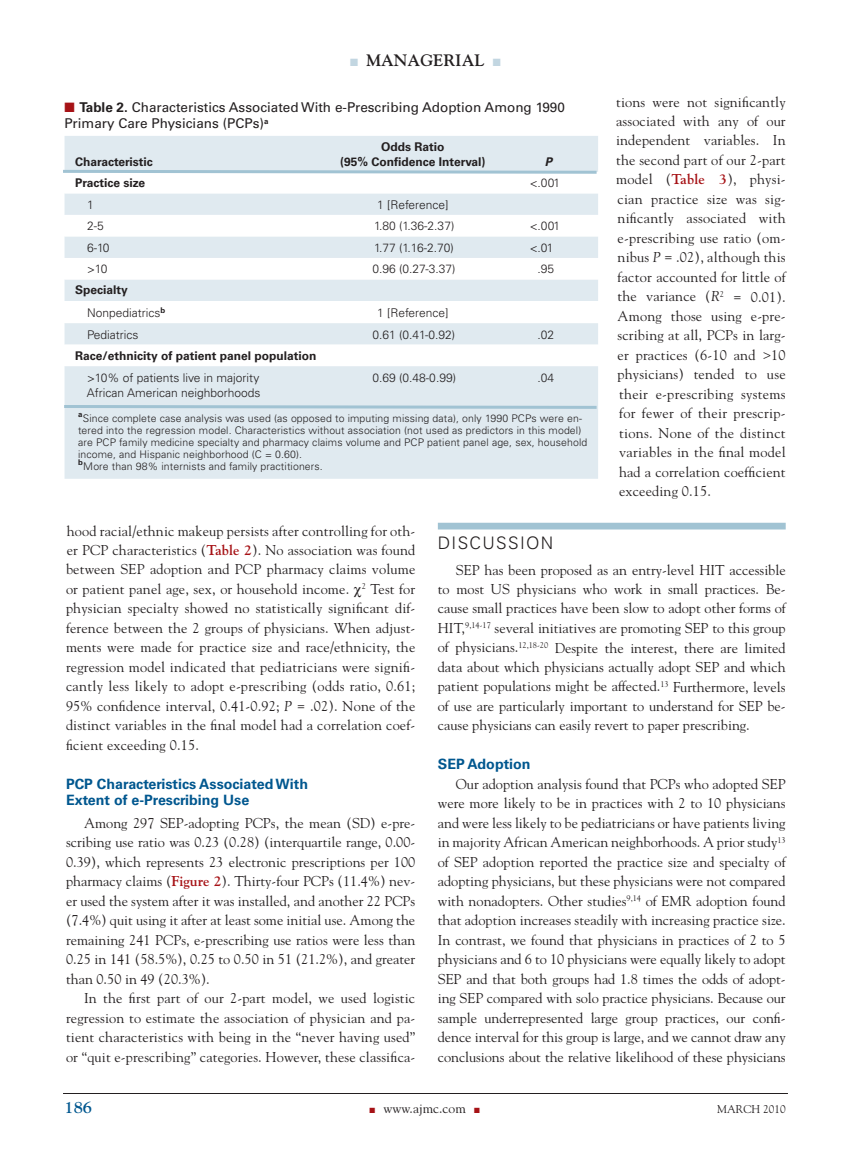
<style>
.page{position:relative;width:851px;height:1161px;background:#fff}
.page>*{position:absolute;margin:0;border:0;box-sizing:border-box;transform-origin:0 0}
.t1{font:300 17.25px "Univers";letter-spacing:.075em;color:#231f20}
.t2{font:700 16.5px "Goudy";color:#231f20}
.t3{font:700 16.5px "Goudy";color:#00578f}
.t4{font:14.25px/19.5px "Goudy";letter-spacing:.005em;color:#231f20;text-align:justify}
.t5{font:700 14.25px/16.5px "Univers";color:#00578f}
.t6{font:13.5px/16.5px "Univers";color:#231f20}
.t7{font:13.5px "Goudy";color:#231f20}
.t8{font:300 12px/22.6px "Univers";color:#231f20}
.t9{font:700 12px/15px "Univers";color:#231f20;text-align:center}
.t10{font:italic 700 12px "Univers";color:#231f20}
.t11{font:11.25px "Goudy";color:#231f20}
.t12{font:300 10.5px/12px "Univers";letter-spacing:.01em;color:#231f20}
.s1{color:#c2d6e1}
.s2{color:#a61216}
.s3{font-weight:700}
.s4{font-weight:700;color:#a61216}
.s5{font-style:italic}
</style>
<div class="page">
<hr style="left:63px;top:1093px;width:725px;height:1px;background:#231f20">
<div style="left:438px;top:523px;width:347px;height:7px;background:#a1c3d3"></div>
<div style="left:65px;top:136px;width:533px;height:343px;background:#e0eaf0"></div>
<svg style="left:65px;top:175px;width:533px;height:191px"></svg>
<svg style="left:64px;top:403px;width:534px;height:7px;background:#c4d9e3"></svg>
<svg style="left:63px;top:168px;width:535px;height:7px"></svg>
<p class="t2" style="left:350px;top:51px;width:152px"><span class="s1">■</span> managerial <span class="s1">■</span></p>
<p class="t6" style="left:64px;top:99px;width:502px"><span class="s2">■</span> <span class="s3">Table 2.</span> Characteristics Associated With e-Prescribing Adoption Among 1990<br>Primary Care Physicians (PCPs)<sup>a</sup></p>
<p class="t9" style="left:75px;top:154px;width:79px">Characteristic</p>
<p class="t9" style="left:340px;top:139px;width:147px">Odds Ratio<br>(95% Confidence Interval)</p>
<p class="t10" style="left:544px;top:155px;width:9px">P</p>
<p class="t9" style="left:75px;top:175px;width:72px">Practice size</p>
<p class="t8" style="left:529px;top:172px;width:32px">&lt;.001</p>
<p class="t8" style="left:87px;top:193px;width:8px">1</p>
<p class="t8" style="left:377px;top:193px;width:73px">1 [Reference]</p>
<p class="t8" style="left:87px;top:215px;width:18px">2-5</p>
<p class="t8" style="left:374px;top:215px;width:82px">1.80 (1.36-2.37)</p>
<p class="t8" style="left:529px;top:215px;width:32px">&lt;.001</p>
<p class="t8" style="left:87px;top:236px;width:24px">6-10</p>
<p class="t8" style="left:374px;top:236px;width:81px">1.77 (1.16-2.70)</p>
<p class="t8" style="left:529px;top:236px;width:25px">&lt;.01</p>
<p class="t8" style="left:87px;top:258px;width:22px">&gt;10</p>
<p class="t8" style="left:372px;top:258px;width:84px">0.96 (0.27-3.37)</p>
<p class="t8" style="left:537px;top:258px;width:18px">.95</p>
<p class="t8" style="left:87px;top:279px;width:80px;text-indent:-12px"><span class="s3">Specialty<br></span>Nonpediatrics<sup>b</sup></p>
<p class="t8" style="left:377px;top:301px;width:73px">1 [Reference]</p>
<p class="t8" style="left:87px;top:323px;width:53px">Pediatrics</p>
<p class="t8" style="left:372px;top:323px;width:84px">0.61 (0.41-0.92)</p>
<p class="t8" style="left:537px;top:323px;width:18px">.02</p>
<p class="t9" style="left:75px;top:348px;width:243px">Race/ethnicity of patient panel population</p>
<p class="t8" style="left:87px;top:370px;width:175px;line-height:15px">&gt;10% of patients live in majority<br>African American neighborhoods</p>
<p class="t8" style="left:372px;top:366px;width:85px">0.69 (0.48-0.99)</p>
<p class="t8" style="left:537px;top:366px;width:18px">.04</p>
<p class="t12" style="left:78px;top:412px;width:510px"><sup>a</sup>Since complete case analysis was used (as opposed to imputing missing data), only 1990 PCPs were en&shy;tered into the regression model. Characteristics without association (not used as predictors in this model) are PCP family medicine specialty and pharmacy claims volume and PCP patient panel age, sex, household income, and Hispanic neighborhood (C = 0.60).<br><sup>b</sup>More than 98% internists and family practitioners.</p>
<p class="t4" style="left:616px;top:92px;width:171px">tions were not significantly associated with any of our independent variables. In the second part of our 2-part model (<span class="s4">Table 3</span>), physi&shy;cian practice size was sig&shy;nificantly associated with e-prescribing use ratio (om&shy;nibus <span class="s5">P</span> = .02), although this factor accounted for little of the variance (<span class="s5">R</span><sup>2</sup> = 0.01).<br>Among those using e-pre&shy;scribing at all, PCPs in larg&shy;er practices (6-10 and &gt;10 physicians) tended to use their e-prescribing systems for fewer of their prescrip&shy;tions. None of the distinct variables in the final model had a correlation coefficient exceeding 0.15.</p>
<p class="t4" style="left:66px;top:521px;width:351px">hood racial/ethnic makeup persists after controlling for oth&shy;er PCP characteristics (<span class="s4">Table 2</span>). No association was found between SEP adoption and PCP pharmacy claims volume or patient panel age, sex, or household income. <sup>2</sup> Test for physician specialty showed no statistically significant dif&shy;ference between the 2 groups of physicians. When adjust&shy;ments were made for practice size and race/ethnicity, the regression model indicated that pediatricians were signifi&shy;cantly less likely to adopt e-prescribing (odds ratio, 0.61; 95% confidence interval, 0.41-0.92; <span class="s5">P</span> = .02). None of the distinct variables in the final model had a correlation coef&shy;ficient exceeding 0.15.</p>
<p class="t5" style="left:66px;top:776px;width:243px">PCP Characteristics Associated With<br>Extent of e-Prescribing Use</p>
<p class="t4" style="left:66px;top:813px;width:351px;text-indent:18px">Among 297 SEP-adopting PCPs, the mean (SD) e-pre&shy;scribing use ratio was 0.23 (0.28) (interquartile range, 0.00- 0.39), which represents 23 electronic prescriptions per 100 pharmacy claims (<span class="s4">Figure 2</span>). Thirty-four PCPs (11.4%) nev&shy;er used the system after it was installed, and another 22 PCPs (7.4%) quit using it after at least some initial use. Among the remaining 241 PCPs, e-prescribing use ratios were less than 0.25 in 141 (58.5%), 0.25 to 0.50 in 51 (21.2%), and greater than 0.50 in 49 (20.3%).</p>
<p class="t4" style="left:66px;top:989px;width:351px;text-indent:18px">In the first part of our 2-part model, we used logistic regression to estimate the association of physician and pa&shy;tient characteristics with being in the “never having used” or “quit e-prescribing” categories. However, these classifica-</p>
<p class="t1" style="left:438px;top:532px;width:117px">DISCUSSION</p>
<p class="t4" style="left:438px;top:560px;width:349px;text-indent:18px">SEP has been proposed as an entry-level HIT accessible to most US physicians who work in small practices. Be&shy;cause small practices have been slow to adopt other forms of HIT,<sup>9,14-17</sup> several initiatives are promoting SEP to this group of physicians.<sup>12,18-20</sup> Despite the interest, there are limited data about which physicians actually adopt SEP and which patient populations might be affected.<sup>13</sup> Furthermore, levels of use are particularly important to understand for SEP be&shy;cause physicians can easily revert to paper prescribing.</p>
<p class="t5" style="left:438px;top:756px;width:94px">SEP Adoption</p>
<p class="t4" style="left:438px;top:774px;width:349px;text-indent:18px">Our adoption analysis found that PCPs who adopted SEP were more likely to be in practices with 2 to 10 physicians and were less likely to be pediatricians or have patients living in majority African American neighborhoods. A prior study<sup>13 </sup>of SEP adoption reported the practice size and specialty of adopting physicians, but these physicians were not compared with nonadopters. Other studies<sup>9,14</sup> of EMR adoption found that adoption increases steadily with increasing practice size.<br>In contrast, we found that physicians in practices of 2 to 5 physicians and 6 to 10 physicians were equally likely to adopt SEP and that both groups had 1.8 times the odds of adopt&shy;ing SEP compared with solo practice physicians. Because our sample underrepresented large group practices, our confi&shy;dence interval for this group is large, and we cannot draw any conclusions about the relative likelihood of these physicians</p>
<p class="t3" style="left:64px;top:1097px;width:29px">186</p>
<p class="t7" style="left:369px;top:1100px;width:112px"><span class="s2">■</span> www.ajmc.com <span class="s2">■</span></p>
<p class="t11" style="left:717px;top:1102px;width:70px">MARCH 2010</p>
</div>
